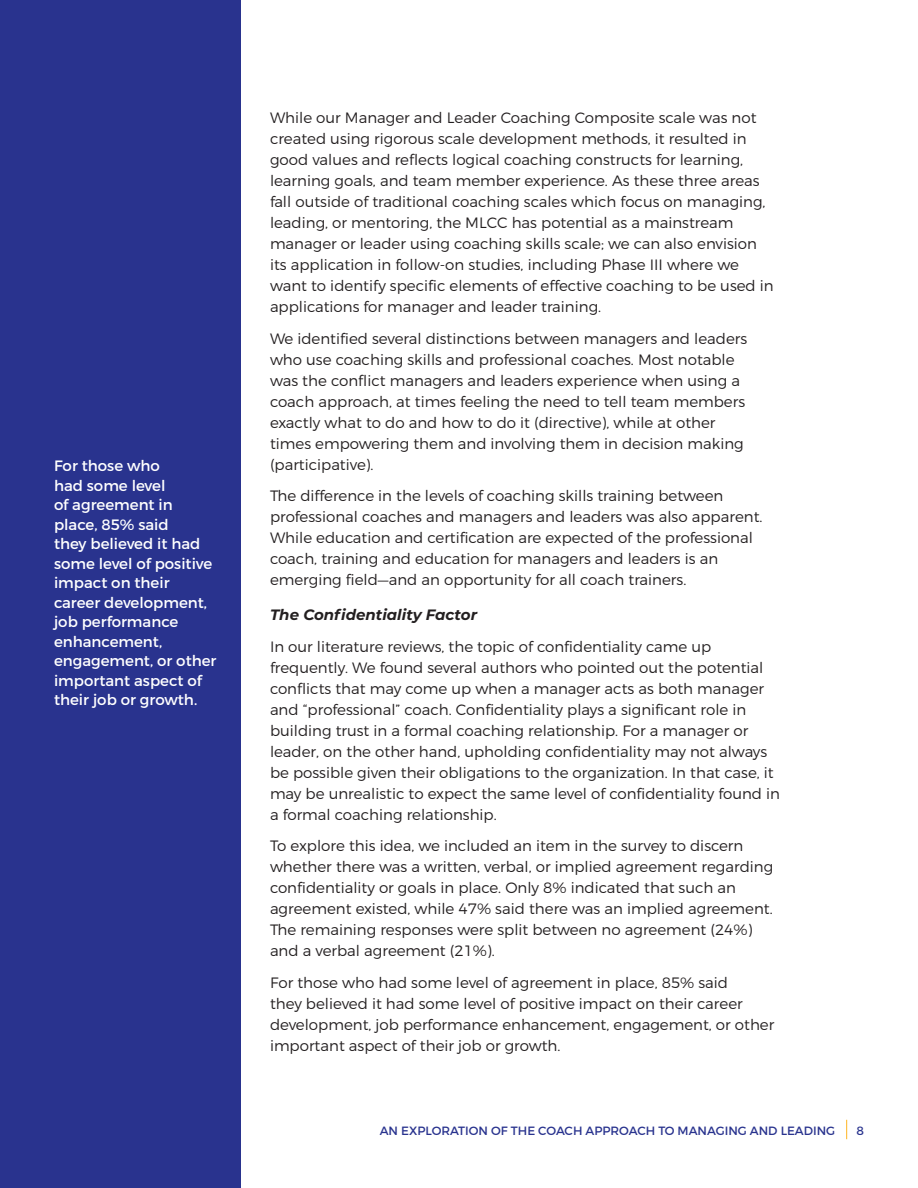
<style>
.page{position:relative;width:918px;height:1188px;background:#fff}
.page>*{position:absolute;margin:0;border:0;box-sizing:border-box;transform-origin:0 0}
.t1{font:300 15px/21px "Montserrat";color:#231f20}
.t2{font:15px/19.5px "Montserrat";color:#fff}
.t3{font:italic 700 15px "Montserrat";color:#231f20}
.t4{font:12px "Montserrat";color:#29338e}
</style>
<div class="page">
<svg style="left:846px;top:1120px;width:1px;height:19px"></svg>
<div style="left:0;top:0;width:241px;height:1188px;background:#29338e"></div>
<p class="t2" style="left:54px;top:456px;width:164px">For those who<br>had some level<br>of agreement in place, 85% said<br>they believed it had some level of positive impact on their career development, job performance enhancement, engagement, or other important aspect of their job or growth.</p>
<p class="t1" style="left:270px;top:107px;width:505px">While our Manager and Leader Coaching Composite scale was not created using rigorous scale development methods, it resulted in good values and reflects logical coaching constructs for learning, learning goals, and team member experience. As these three areas fall outside of traditional coaching scales which focus on managing, leading, or mentoring, the MLCC has potential as a mainstream manager or leader using coaching skills scale; we can also envision its application in follow-on studies, including Phase III where we want to identify specific elements of effective coaching to be used in applications for manager and leader training.</p>
<p class="t1" style="left:270px;top:327px;width:479px">We identified several distinctions between managers and leaders who use coaching skills and professional coaches. Most notable was the conflict managers and leaders experience when using a coach approach, at times feeling the need to tell team members exactly what to do and how to do it (directive), while at other times empowering them and involving them in decision making (participative).</p>
<p class="t1" style="left:270px;top:485px;width:494px">The difference in the levels of coaching skills training between professional coaches and managers and leaders was also apparent.<br>While education and certification are expected of the professional coach, training and education for managers and leaders is an emerging field—and an opportunity for all coach trainers.</p>
<p class="t3" style="left:270px;top:604px;width:209px">The Confidentiality Factor</p>
<p class="t1" style="left:270px;top:636px;width:512px">In our literature reviews, the topic of confidentiality came up frequently. We found several authors who pointed out the potential conflicts that may come up when a manager acts as both manager and “professional” coach. Confidentiality plays a significant role in building trust in a formal coaching relationship. For a manager or leader, on the other hand, upholding confidentiality may not always be possible given their obligations to the organization. In that case, it may be unrealistic to expect the same level of confidentiality found in a formal coaching relationship.</p>
<p class="t1" style="left:270px;top:835px;width:505px">To explore this idea, we included an item in the survey to discern whether there was a written, verbal, or implied agreement regarding confidentiality or goals in place. Only 8% indicated that such an agreement existed, while 47% said there was an implied agreement.<br>The remaining responses were split between no agreement (24%) and a verbal agreement (21%).</p>
<p class="t1" style="left:270px;top:972px;width:506px">For those who had some level of agreement in place, 85% said<br>they believed it had some level of positive impact on their career development, job performance enhancement, engagement, or other important aspect of their job or growth.</p>
<p class="t4" style="left:380px;top:1123px;width:457px">AN EXPLORATION OF THE COACH APPROACH TO MANAGING AND LEADING</p>
<p class="t4" style="left:856px;top:1123px;width:9px">8</p>
</div>
